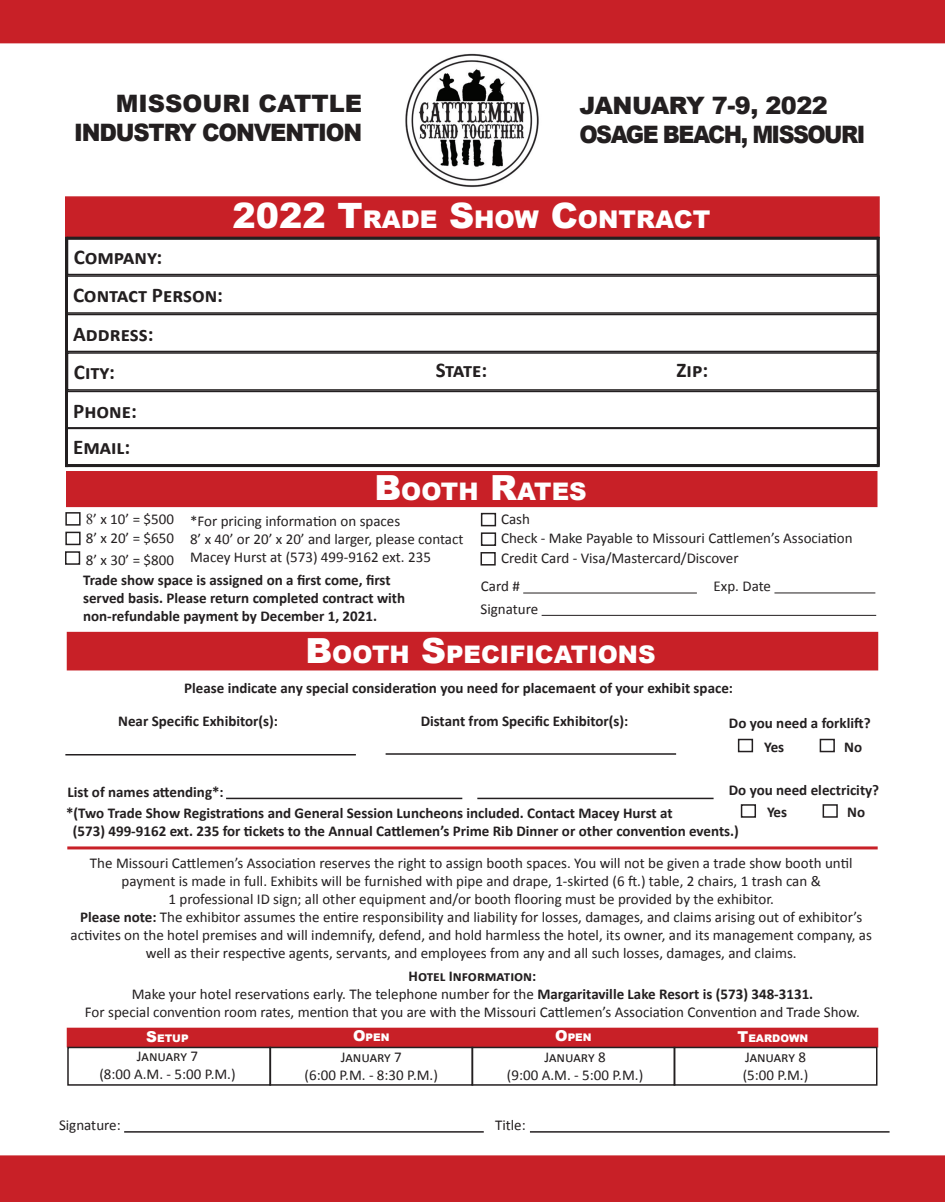
<style>
.page{position:relative;width:945px;height:1202px;background:#fff}
.page>*{position:absolute;margin:0;border:0;box-sizing:border-box;transform-origin:0 0}
.t1{font:900 24.45px "Arial";color:#fff}
.t2{font:900 24.15px "Arial";color:#fff}
.t3{font:900 24px "Arial";letter-spacing:-.07em;color:#231f20;scale:.92 1}
.t4{font:900 24px "Arial";letter-spacing:-.05em;color:#231f20;scale:.94 1}
.t5{font:900 24px "Arial";letter-spacing:-.02em;color:#231f20}
.t6{font:900 24px "Arial";color:#231f20}
.t7{font:700 21px "Calibri";color:#231f20}
.t8{font:15px/18px "Calibri";color:#231f20}
.t9{font:700 15px/18px "Calibri";color:#231f20}
.t10{font:900 10.5px "Arial";color:#fff}
.s1{font-size:34.95px}
.s2{font-size:34.65px}
.s3{font-family:"Times New Roman"}
.s4{font-weight:700}
.s5{font-size:15px}
</style>
<div class="page">
<img style="left:351px;top:43px;width:243px;height:145px">
<div style="left:65px;top:196px;width:815px;height:42px;background:#c82027;border:2px solid #c82027"></div>
<div style="left:67px;top:237px;width:811px;height:38px;border:2px solid #231f20"></div>
<div style="left:66px;top:275px;width:814px;height:39px;border:2px solid #231f20"></div>
<div style="left:66px;top:314px;width:814px;height:38px;border:2px solid #231f20"></div>
<div style="left:67px;top:352px;width:811px;height:39px;border:2px solid #231f20"></div>
<div style="left:66px;top:391px;width:814px;height:38px;border:2px solid #231f20"></div>
<div style="left:66px;top:427px;width:814px;height:38px;border:2px solid #231f20"></div>
<div style="left:65px;top:551px;width:15px;height:14px;border:2px solid #231f20"></div>
<div style="left:65px;top:512px;width:16px;height:13px;border:2px solid #231f20"></div>
<div style="left:65px;top:531px;width:16px;height:14px;border:2px solid #231f20"></div>
<div style="left:481px;top:552px;width:15px;height:13px;border:2px solid #231f20"></div>
<div style="left:481px;top:513px;width:15px;height:13px;border:2px solid #231f20"></div>
<div style="left:481px;top:532px;width:15px;height:14px;border:2px solid #231f20"></div>
<hr style="left:523px;top:592px;width:174px;height:1px;background:#231f20">
<hr style="left:774px;top:592px;width:101px;height:1px;background:#231f20">
<hr style="left:542px;top:615px;width:334px;height:1px;background:#231f20">
<div style="left:66px;top:471px;width:812px;height:36px;background:#c82027"></div>
<div style="left:67px;top:632px;width:811px;height:38px;background:#c82027"></div>
<div style="left:738px;top:738px;width:15px;height:14px;border:2px solid #231f20"></div>
<div style="left:820px;top:738px;width:15px;height:14px;border:2px solid #231f20"></div>
<div style="left:67px;top:1027px;width:811px;height:20px;background:#c82027;border:2px solid #c82027"></div>
<div style="left:67px;top:1046px;width:204px;height:39px;border:2px solid #231f20"></div>
<div style="left:269px;top:1046px;width:204px;height:39px;border:2px solid #231f20"></div>
<div style="left:471px;top:1046px;width:204px;height:39px;border:2px solid #231f20"></div>
<div style="left:674px;top:1046px;width:204px;height:39px;border:2px solid #231f20"></div>
<div style="left:0;top:0;width:945px;height:43px;background:#c82027"></div>
<div style="left:741px;top:804px;width:15px;height:13px;border:2px solid #231f20"></div>
<div style="left:823px;top:804px;width:15px;height:13px;border:2px solid #231f20"></div>
<hr style="left:65px;top:237px;width:3px;height:230px;background:#231f20">
<hr style="left:877px;top:237px;width:3px;height:230px;background:#231f20">
<hr style="left:65px;top:464px;width:813px;height:3px;background:#231f20">
<hr style="left:67px;top:237px;width:812px;height:3px;background:#231f20">
<div style="left:0;top:1155px;width:945px;height:47px;background:#c82027"></div>
<hr style="left:67px;top:846px;width:811px;height:3px;background:#c82027">
<hr style="left:65px;top:754px;width:291px;height:1px;background:#231f20">
<hr style="left:386px;top:753px;width:290px;height:1px;background:#231f20">
<hr style="left:226px;top:797px;width:236px;height:2px;background:#231f20">
<hr style="left:477px;top:797px;width:237px;height:2px;background:#231f20">
<hr style="left:124px;top:1131px;width:360px;height:1px;background:#231f20">
<hr style="left:530px;top:1131px;width:360px;height:1px;background:#231f20">
<p class="t6" style="left:116px;top:86px;width:248px">MISSOURI CATTLE</p>
<p class="t4" style="left:74px;top:115px;width:308px">INDUSTRY CONVENTION</p>
<p class="t5" style="left:579px;top:88px;width:250px">JANUARY 7-9, 2022</p>
<p class="t3" style="left:579px;top:117px;width:312px">OSAGE BEACH, MISSOURI</p>
<p class="t7" style="left:74px;top:242px;width:90px">Company:</p>
<p class="t7" style="left:73px;top:280px;width:151px">Contact Person:</p>
<p class="t7" style="left:73px;top:319px;width:82px">Address:</p>
<p class="t7" style="left:74px;top:357px;width:42px">City:</p>
<p class="t7" style="left:73px;top:396px;width:65px">Phone:</p>
<p class="t7" style="left:73px;top:432px;width:59px">Email:</p>
<p class="t1" style="left:233px;top:201px;width:460px"><span class="s1">2022 T</span>RADE <span class="s1">S</span>HOW <span class="s1">C</span>ONTRACT</p>
<p class="t7" style="left:436px;top:355px;width:53px">State:</p>
<p class="t7" style="left:677px;top:355px;width:33px">Zip:</p>
<p class="t2" style="left:374px;top:473px;width:212px"><span class="s2">B</span>OOTH <span class="s2">R</span>ATES</p>
<p class="t8" style="left:86px;top:509px;width:90px"><span class="s3">8</span>’ x 10’ = $500</p>
<p class="t8" style="left:86px;top:528px;width:90px">8’ x 20’ = $650</p>
<p class="t8" style="left:86px;top:550px;width:90px">8’ x 30’ = $800</p>
<p class="t8" style="left:190px;top:512px;width:212px">*For pricing information on spaces</p>
<p class="t8" style="left:190px;top:530px;width:275px">8’ x 40’ or 20’ x 20’ and larger, please contact<br>Macey Hurst at (573) 499-9162 ext. 235</p>
<p class="t9" style="left:83px;top:571px;width:324px">Trade show space is assigned on a first come, first served basis. Please return completed contract with</p>
<p class="t9" style="left:83px;top:607px;width:295px">non-refundable payment by December 1, 2021.</p>
<p class="t8" style="left:501px;top:509px;width:30px">Cash</p>
<p class="t8" style="left:501px;top:528px;width:353px">Check - Make Payable to Missouri Cattlemen’s Association</p>
<p class="t8" style="left:501px;top:549px;width:239px">Credit Card - Visa/Mastercard/Discover</p>
<p class="t8" style="left:481px;top:577px;width:40px">Card #</p>
<p class="t8" style="left:714px;top:577px;width:59px">Exp. Date</p>
<p class="t8" style="left:481px;top:599px;width:59px">Signature</p>
<p class="t2" style="left:305px;top:636px;width:350px"><span class="s2">B</span>OOTH <span class="s2">S</span>PECIFICATIONS</p>
<p class="t9" style="left:184px;top:678px;width:550px">Please indicate any special consideration you need for placemaent of your exhibit space:</p>
<p class="t9" style="left:118px;top:711px;width:161px">Near Specific Exhibitor(s):</p>
<p class="t9" style="left:421px;top:711px;width:209px">Distant from Specific Exhibitor(s):</p>
<p class="t9" style="left:729px;top:713px;width:143px">Do you need a forklift?</p>
<p class="t9" style="left:764px;top:737px;width:22px">Yes</p>
<p class="t9" style="left:844px;top:737px;width:19px">No</p>
<p class="t9" style="left:68px;top:783px;width:158px">List of names attending*:</p>
<p class="t9" style="left:729px;top:780px;width:152px">Do you need electricity?</p>
<p class="t9" style="left:66px;top:803px;width:608px">*(Two Trade Show Registrations and General Session Luncheons included. Contact Macey Hurst at</p>
<p class="t9" style="left:73px;top:821px;width:668px">(573) 499-9162 ext. 235 for tickets to the Annual Cattlemen’s Prime Rib Dinner or other convention events.)</p>
<p class="t9" style="left:767px;top:802px;width:22px">Yes</p>
<p class="t9" style="left:847px;top:802px;width:19px">No</p>
<p class="t8" style="left:90px;top:853px;width:764px">The Missouri Cattlemen’s Association reserves the right to assign booth spaces. You will not be given a trade show booth until</p>
<p class="t8" style="left:122px;top:871px;width:701px">payment is made in full. Exhibits will be furnished with pipe and drape, 1-skirted (6 ft.) table, 2 chairs, 1 trash can &amp;</p>
<p class="t8" style="left:169px;top:889px;width:607px">1 professional ID sign; all other equipment and/or booth flooring must be provided by the exhibitor.</p>
<p class="t8" style="left:71px;top:907px;width:803px;text-align:center"><span class="s4">Please note:</span> The exhibitor assumes the entire responsibility and liability for losses, damages, and claims arising out of exhibitor’s activites on the hotel premises and will indemnify, defend, and hold harmless the hotel, its owner, and its management company, as well as their respective agents, servants, and employees from any and all such losses, damages, and claims.</p>
<p class="t9" style="left:409px;top:967px;width:129px">Hotel Information:</p>
<p class="t8" style="left:132px;top:985px;width:683px">Make your hotel reservations early. The telephone number for the <span class="s4">Margaritaville Lake Resort is (573) 348-3131.</span></p>
<p class="t8" style="left:85px;top:1003px;width:777px">For special convention room rates, mention that you are with the Missouri Cattlemen’s Association Convention and Trade Show.</p>
<p class="t10" style="left:146px;top:1030px;width:44px"><span class="s5">S</span>ETUP</p>
<p class="t10" style="left:353px;top:1030px;width:38px"><span class="s5">O</span>PEN</p>
<p class="t10" style="left:738px;top:1031px;width:72px"><span class="s5">T</span>EARDOWN</p>
<p class="t8" style="left:137px;top:1046px;width:63px">January 7</p>
<p class="t8" style="left:99px;top:1064px;width:138px">(8:00 A.M. - 5:00 P.M.)</p>
<p class="t10" style="left:555px;top:1030px;width:38px"><span class="s5">O</span>PEN</p>
<p class="t8" style="left:545px;top:1048px;width:63px">January 8</p>
<p class="t8" style="left:507px;top:1066px;width:138px">(9:00 A.M. - 5:00 P.M.)</p>
<p class="t8" style="left:745px;top:1048px;width:63px">January 8</p>
<p class="t8" style="left:743px;top:1066px;width:67px">(5:00 P.M.)</p>
<p class="t8" style="left:341px;top:1048px;width:63px">January 7</p>
<p class="t8" style="left:305px;top:1066px;width:135px">(6:00 P.M. - 8:30 P.M.)</p>
<p class="t8" style="left:59px;top:1116px;width:63px">Signature:</p>
<p class="t8" style="left:495px;top:1116px;width:32px">Title:</p>
</div>
